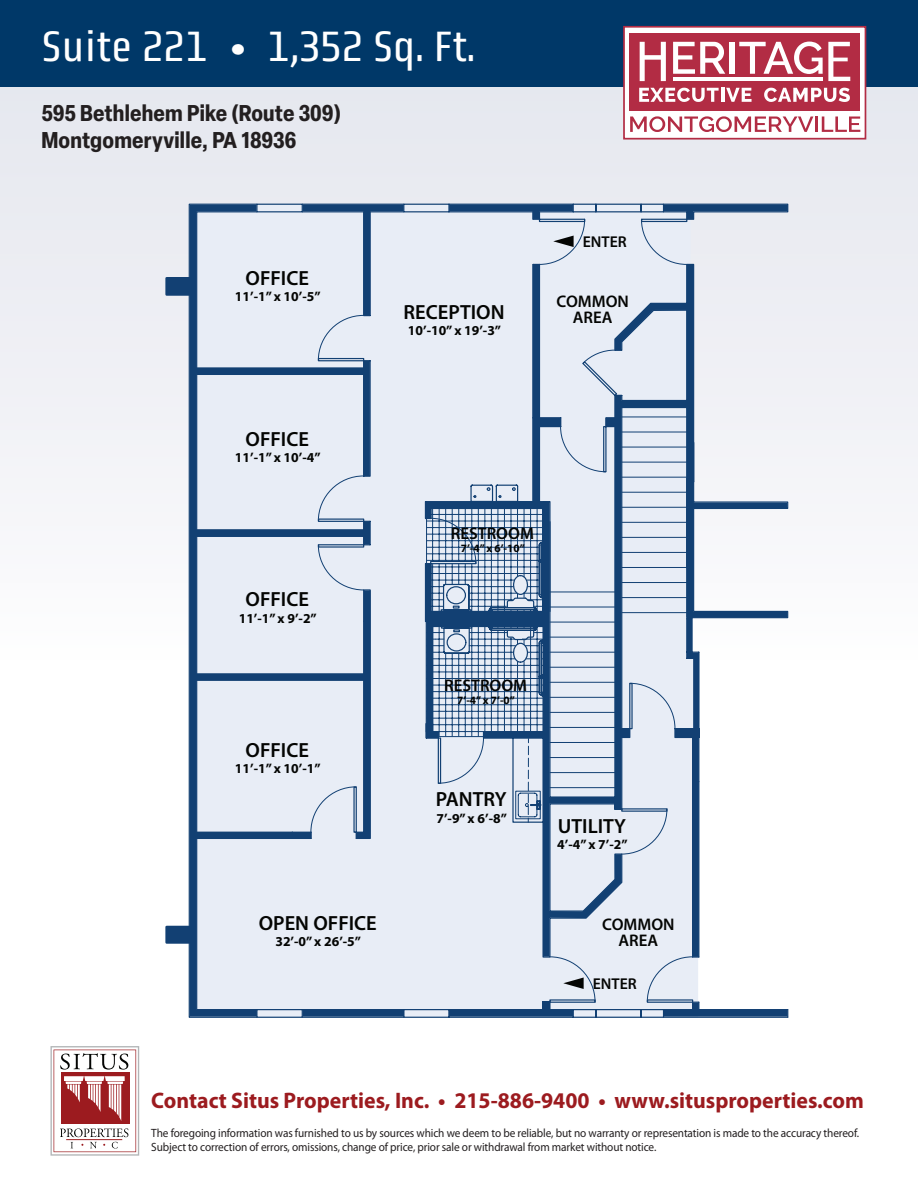
<style>
.page{position:relative;width:918px;height:1188px;background:#fff}
.page>*{position:absolute;margin:0;border:0;box-sizing:border-box;transform-origin:0 0}
.t1{font:43.95px "Obvia Condensed";letter-spacing:.01em;color:#fff;scale:1.12 1}
.t2{font:700 22.5px "Myriad Pro";color:#9c1b1f}
.t3{font:700 condensed 22.5px/27px "Elza";letter-spacing:.01em;color:#231f20}
.t4{font:600 20.55px "Myriad Pro";color:#040503}
.t5{font:600 16.8px/16.5px "Myriad Pro";color:#040503;text-align:center}
.t6{font:600 15.75px "Myriad Pro";color:#040503}
.t7{font:700 13.65px "Myriad Pro";color:#040503}
.t8{font:12px/13.5px "Myriad Pro";letter-spacing:-.01em;color:#231f20;scale:.94 1}
.t9{font:700 11.25px "Myriad Pro";color:#040503}
</style>
<div class="page">
<div style="left:0;top:53px;width:918px;height:609px;background:linear-gradient(to bottom,#e3e5ed,#fcfcfd)"></div>
<svg style="left:50px;top:1046px;width:89px;height:110px"></svg>
<div style="left:0;top:0;width:918px;height:86px;background:#003868"></div>
<div style="left:623px;top:26px;width:243px;height:114px;background:#fff;border:2px solid #b22c44"></div>
<div style="left:630px;top:33px;width:230px;height:78px;background:#b22c44"></div>
<svg style="left:640px;top:42px;width:26px;height:39px"></svg>
<svg style="left:673px;top:42px;width:52px;height:32px"></svg>
<div style="left:730px;top:42px;width:5px;height:32px;background:#fff"></div>
<svg style="left:739px;top:42px;width:111px;height:39px"></svg>
<hr style="left:673px;top:78px;width:150px;height:3px;background:#fff">
<svg style="left:639px;top:88px;width:80px;height:14px"></svg>
<hr style="left:721px;top:88px;width:3px;height:14px;background:#fff">
<svg style="left:726px;top:88px;width:26px;height:14px"></svg>
<svg style="left:764px;top:88px;width:86px;height:14px"></svg>
<svg style="left:630px;top:116px;width:183px;height:16px"></svg>
<hr style="left:815px;top:117px;width:3px;height:15px;background:#b22c44">
<svg style="left:822px;top:117px;width:38px;height:15px"></svg>
<div style="left:165px;top:277px;width:25px;height:19px;border:2px solid #124073"></div>
<svg style="left:186px;top:204px;width:602px;height:814px"></svg>
<svg style="left:697px;top:609px;width:5px;height:130px"></svg>
<div style="left:664px;top:205px;width:124px;height:6px;background:#124073"></div>
<div style="left:692px;top:612px;width:95px;height:5px;background:#124073"></div>
<div style="left:692px;top:503px;width:95px;height:5px;background:#124073"></div>
<div style="left:675px;top:728px;width:24px;height:10px;background:#124073"></div>
<div style="left:543px;top:1002px;width:7px;height:11px;background:#124073"></div>
<svg style="left:422px;top:842px;width:203px;height:121px"></svg>
<svg style="left:186px;top:204px;width:511px;height:638px"></svg>
<div style="left:166px;top:278px;width:27px;height:17px;background:#124073"></div>
<div style="left:166px;top:926px;width:29px;height:17px;background:#124073"></div>
<svg style="left:533px;top:218px;width:162px;height:356px"></svg>
<svg style="left:549px;top:956px;width:47px;height:47px"></svg>
<h1 class="t1" style="left:42px;top:20px;width:388px">Suite 221 • 1,352 Sq. Ft.</h1>
<h2 class="t3" style="left:41px;top:99px;width:301px">595 Bethlehem Pike (Route 309)<br>Montgomeryville, PA 18936</h2>
<h3 class="t4" style="left:246px;top:266px;width:65px">OFFICE</h3>
<p class="t7" style="left:235px;top:287px;width:87px">11’-1” x 10’-5”</p>
<h3 class="t4" style="left:404px;top:300px;width:102px">RECEPTION</h3>
<p class="t7" style="left:408px;top:322px;width:95px">10’-10” x 19’-3”</p>
<h3 class="t6" style="left:583px;top:233px;width:46px">ENTER</h3>
<h3 class="t5" style="left:557px;top:293px;width:74px">COMMON<br>AREA</h3>
<h3 class="t4" style="left:246px;top:427px;width:65px">OFFICE</h3>
<p class="t7" style="left:235px;top:449px;width:87px">11’-1” x 10’-4”</p>
<h3 class="t4" style="left:246px;top:588px;width:65px">OFFICE</h3>
<p class="t7" style="left:239px;top:609px;width:80px">11’-1” x 9’-2”</p>
<h3 class="t4" style="left:246px;top:738px;width:65px">OFFICE</h3>
<p class="t7" style="left:235px;top:760px;width:87px">11’-1” x 10’-1”</p>
<h3 class="t4" style="left:259px;top:911px;width:120px">OPEN OFFICE</h3>
<p class="t7" style="left:275px;top:932px;width:87px">32’-0” x 26’-5”</p>
<h3 class="t5" style="left:451px;top:525px;width:85px">RESTROOM</h3>
<p class="t9" style="left:461px;top:541px;width:66px">7’-4” x 6’-10”</p>
<h3 class="t5" style="left:444px;top:677px;width:85px">RESTROOM</h3>
<p class="t9" style="left:457px;top:693px;width:59px">7’-4” x 7’-0”</p>
<h3 class="t4" style="left:436px;top:788px;width:72px">PANTRY</h3>
<p class="t7" style="left:436px;top:809px;width:72px">7’-9” x 6’-8”</p>
<h3 class="t4" style="left:558px;top:814px;width:70px">UTILITY</h3>
<p class="t7" style="left:557px;top:836px;width:72px">4’-4” x 7’-2”</p>
<h3 class="t5" style="left:602px;top:916px;width:74px">COMMON<br>AREA</h3>
<h3 class="t6" style="left:593px;top:975px;width:46px">ENTER</h3>
<h2 class="t2" style="left:151px;top:1088px;width:714px">Contact Situs Properties, Inc. • 215-886-9400 • www.situsproperties.com</h2>
<p class="t8" style="left:151px;top:1127px;width:755px">The foregoing information was furnished to us by sources which we deem to be reliable, but no warranty or representation is made to the accuracy thereof.<br>Subject to correction of errors, omissions, change of price, prior sale or withdrawal from market without notice.</p>
</div>
